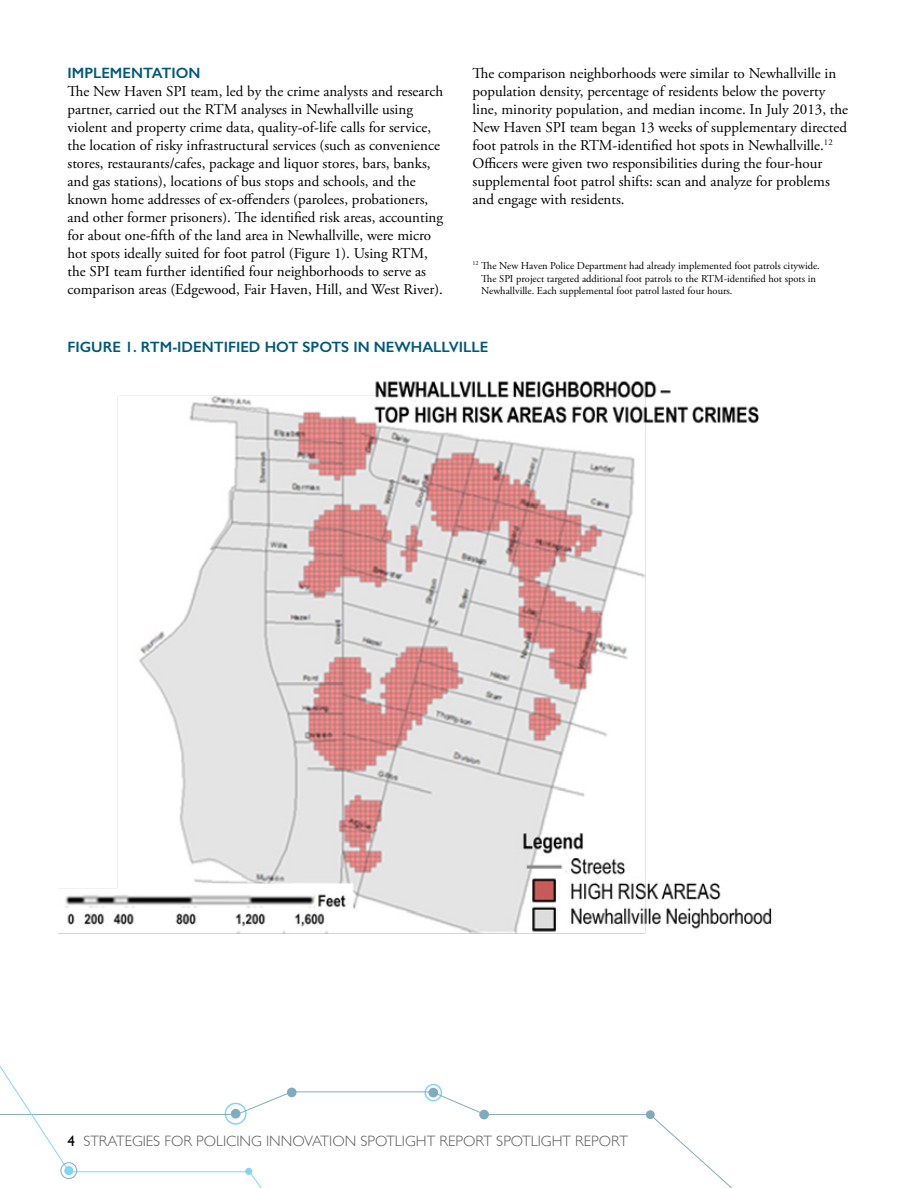
<style>
.page{position:relative;width:918px;height:1188px;background:#fff}
.page>*{position:absolute;margin:0;border:0;box-sizing:border-box;transform-origin:0 0}
.t1{font:15px/18px "Adobe Garamond Pro";color:#000}
.t2{font:300 15px "Gill Sans";color:#58595b}
.t3{font:600 15px "Gill Sans";color:#00587c}
.t4{font:10.5px/12.6px "Adobe Garamond Pro";color:#000}
.s1{font-weight:400;color:#000}
</style>
<div class="page">
<img style="left:58px;top:380px;width:714px;height:554px">
<svg style="left:287px;top:1088px;width:10px;height:9px"></svg>
<svg style="left:428px;top:1088px;width:10px;height:9px"></svg>
<div style="left:424px;top:1084px;width:18px;height:17px;border:2px solid #00aeef;border-radius:50%"></div>
<svg style="left:273px;top:1091px;width:460px;height:97px"></svg>
<svg style="left:0;top:1065px;width:273px;height:123px"></svg>
<div style="left:64px;top:1166px;width:9px;height:9px;background:#80d6f7;border-radius:50%"></div>
<div style="left:60px;top:1162px;width:17px;height:17px;border:1px solid #00587c;border-radius:50%"></div>
<div style="left:245px;top:1168px;width:7px;height:7px;background:#80d6f7;border-radius:50%"></div>
<p class="t3" style="left:68px;top:64px;width:135px">IMPLEMENTATION</p>
<p class="t1" style="left:68px;top:83px;width:377px">The New Haven SPI team, led by the crime analysts and research partner, carried out the RTM analyses in Newhallville using violent and property crime data, quality-of-life calls for service, the location of risky infrastructural services (such as convenience stores, restaurants/cafes, package and liquor stores, bars, banks, and gas stations), locations of bus stops and schools, and the known home addresses of ex-offenders (parolees, probationers, and other former prisoners). The identified risk areas, accounting for about one-fifth of the land area in Newhallville, were micro hot spots ideally suited for foot patrol (Figure 1). Using RTM, the SPI team further identified four neighborhoods to serve as comparison areas (Edgewood, Fair Haven, Hill, and West River).</p>
<p class="t1" style="left:472px;top:65px;width:377px">The comparison neighborhoods were similar to Newhallville in population density, percentage of residents below the poverty line, minority population, and median income. In July 2013, the New Haven SPI team began 13 weeks of supplementary directed foot patrols in the RTM-identified hot spots in Newhallville.<sup>12<br></sup>Officers were given two responsibilities during the four-hour supplemental foot patrol shifts: scan and analyze for problems and engage with residents.</p>
<p class="t4" style="left:481px;top:260px;width:340px;text-indent:-9px"><sup>12</sup> The New Haven Police Department had already implemented foot patrols citywide.<br>The SPI project targeted additional foot patrols to the RTM-identified hot spots in<br>Newhallville. Each supplemental foot patrol lasted four hours.</p>
<p class="t3" style="left:68px;top:338px;width:422px">FIGURE 1. RTM-IDENTIFIED HOT SPOTS IN NEWHALLVILLE</p>
<p class="t2" style="left:68px;top:1129px;width:562px"><span class="s1">4</span> STRATEGIES FOR POLICING INNOVATION SPOTLIGHT REPORT SPOTLIGHT REPORT</p>
</div>
